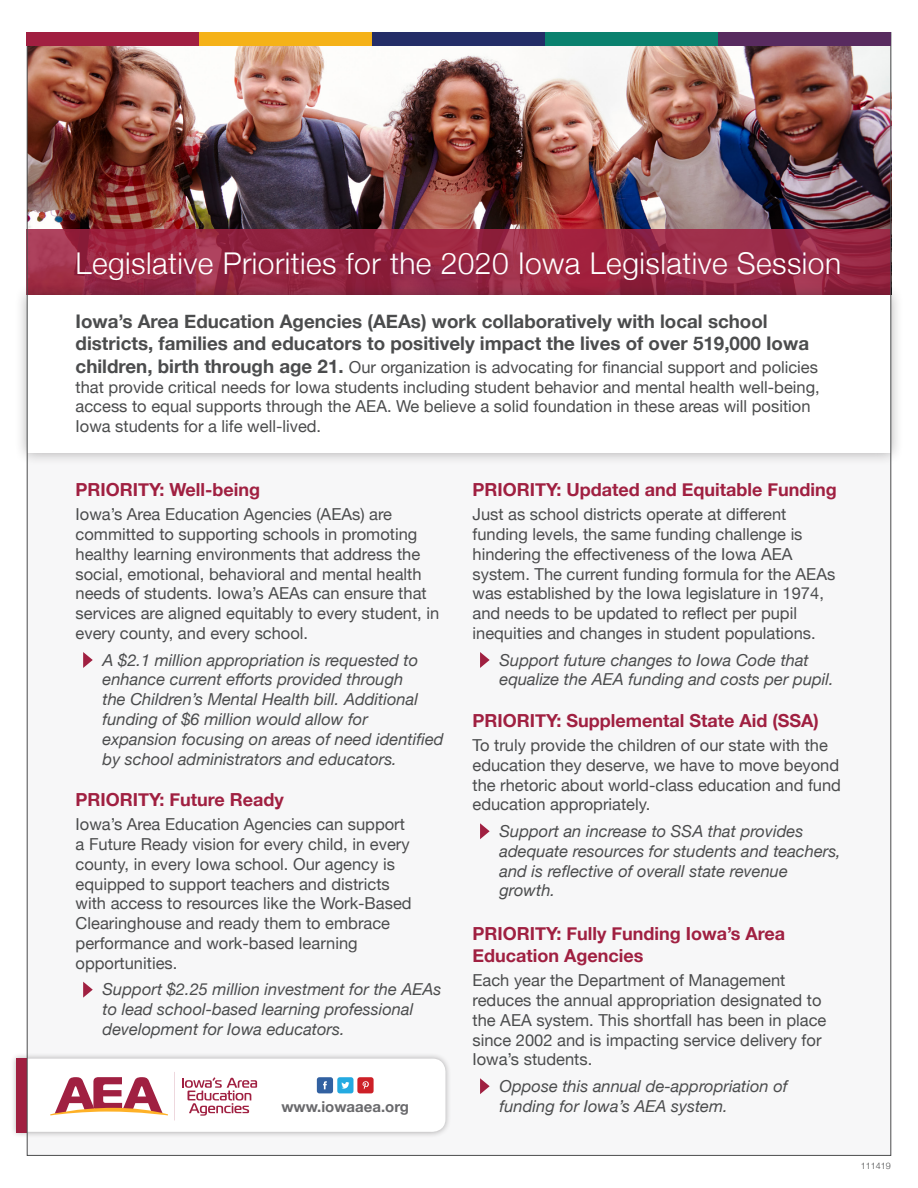
<style>
.page{position:relative;width:918px;height:1188px;background:#fff}
.page>*{position:absolute;margin:0;border:0;box-sizing:border-box;transform-origin:0 0}
.t1{font:300 30px "Helvetica Neue";letter-spacing:.015em;color:#fff}
.t2{font:700 18.75px/22.5px "Helvetica Neue";color:#4b4c4d}
.Heading_2{font:700 18px/21.6px "Helvetica Neue";color:#a02041}
.Body_copy{font:16.5px/19.8px "Helvetica Neue";color:#4b4c4d}
.Accent_bullet{font:italic 16.5px/19.8px "Helvetica Neue";color:#4b4c4d}
.Body_text{font:700 15px "Helvetica Neue";color:#69696c}
.t3{font:300 9px "Helvetica Neue";color:#4b4c4d}
.s1{font-weight:700;font-size:18.75px}
</style>
<div class="page">
<img style="left:29px;top:45px;width:860px;height:184px">
<svg style="left:29px;top:229px;width:860px;height:53px;background:#992844"></svg>
<div style="left:27px;top:310px;width:864px;height:845px;background:#f7f7f8"></div>
<svg style="left:83px;top:652px;width:10px;height:16px"></svg>
<svg style="left:83px;top:982px;width:10px;height:16px"></svg>
<svg style="left:480px;top:652px;width:10px;height:16px"></svg>
<svg style="left:480px;top:823px;width:10px;height:16px"></svg>
<svg style="left:480px;top:1078px;width:10px;height:16px"></svg>
<div style="left:15px;top:282px;width:889px;height:183px;background:#231f20;opacity:.35"></div>
<div style="left:27px;top:295px;width:864px;height:158px;background:#fff"></div>
<div style="left:10px;top:1053px;width:441px;height:85px;background:#231f20;opacity:.35"></div>
<div style="left:16px;top:1058px;width:11px;height:75px;background:#a02041"></div>
<svg style="left:26px;top:1059px;width:420px;height:73px"></svg>
<img style="left:27px;top:32px;width:864px;height:13px">
<p class="t1" style="left:76px;top:239px;width:767px">Legislative Priorities for the 2020 Iowa Legislative Session</p>
<p class="t2" style="left:76px;top:310px;width:735px">Iowa’s Area Education Agencies (AEAs) work collaboratively with local school districts, families and educators to positively impact the lives of over 519,000 Iowa</p>
<p class="Body_copy" style="left:76px;top:358px;width:746px"><span class="s1">children, birth through age 21.</span> Our organization is advocating for financial support and policies that provide critical needs for Iowa students including student behavior and mental health well-being, access to equal supports through the AEA. We believe a solid foundation in these areas will position Iowa students for a life well-lived.</p>
<p class="Heading_2" style="left:76px;top:479px;width:186px">PRIORITY: Well-being</p>
<p class="Body_copy" style="left:76px;top:505px;width:365px">Iowa’s Area Education Agencies (AEAs) are committed to supporting schools in promoting healthy learning environments that address the social, emotional, behavioral and mental health needs of students. Iowa’s AEAs can ensure that services are aligned equitably to every student, in every county, and every school.</p>
<p class="Accent_bullet" style="left:103px;top:651px;width:343px">A $2.1 million appropriation is requested to enhance current efforts provided through<br>the Children’s Mental Health bill. Additional funding of $6 million would allow for expansion focusing on areas of need identified by school administrators and educators.</p>
<p class="Heading_2" style="left:76px;top:789px;width:210px">PRIORITY: Future Ready</p>
<p class="Body_copy" style="left:76px;top:815px;width:338px">Iowa’s Area Education Agencies can support a Future Ready vision for every child, in every county, in every Iowa school. Our agency is equipped to support teachers and districts with access to resources like the Work-Based Clearinghouse and ready them to embrace performance and work-based learning opportunities.</p>
<p class="Accent_bullet" style="left:103px;top:980px;width:340px">Support $2.25 million investment for the AEAs to lead school-based learning professional development for Iowa educators.</p>
<p class="Body_text" style="left:281px;top:1095px;width:129px">www.iowaaea.org</p>
<p class="Heading_2" style="left:472px;top:479px;width:366px">PRIORITY: Updated and Equitable Funding</p>
<p class="Body_copy" style="left:472px;top:505px;width:364px">Just as school districts operate at different funding levels, the same funding challenge is hindering the effectiveness of the Iowa AEA system. The current funding formula for the AEAs was established by the Iowa legislature in 1974, and needs to be updated to reflect per pupil inequities and changes in student populations.</p>
<p class="Accent_bullet" style="left:500px;top:651px;width:336px">Support future changes to Iowa Code that equalize the AEA funding and costs per pupil.</p>
<p class="Heading_2" style="left:472px;top:710px;width:348px">PRIORITY: Supplemental State Aid (SSA)</p>
<p class="Body_copy" style="left:472px;top:736px;width:370px">To truly provide the children of our state with the education they deserve, we have to move beyond the rhetoric about world-class education and fund education appropriately.</p>
<p class="Accent_bullet" style="left:500px;top:822px;width:343px">Support an increase to SSA that provides adequate resources for students and teachers, and is reflective of overall state revenue growth.</p>
<p class="Heading_2" style="left:472px;top:924px;width:314px">PRIORITY: Fully Funding Iowa’s Area<br>Education Agencies</p>
<p class="Body_copy" style="left:472px;top:971px;width:355px">Each year the Department of Management reduces the annual appropriation designated to the AEA system. This shortfall has been in place since 2002 and is impacting service delivery for Iowa’s students.</p>
<p class="Accent_bullet" style="left:500px;top:1077px;width:290px">Oppose this annual de-appropriation of funding for Iowa’s AEA system.</p>
<p class="t3" style="left:861px;top:1158px;width:32px">111419</p>
</div>
